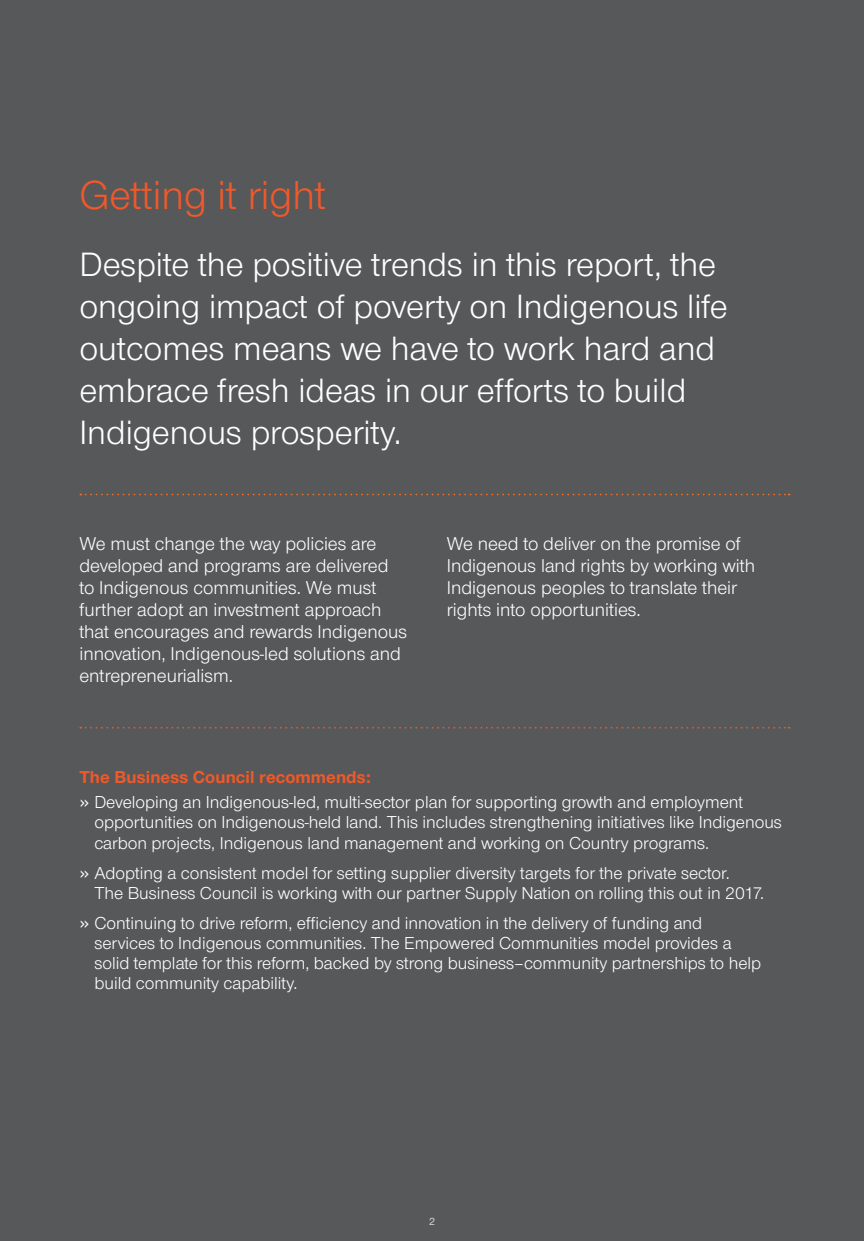
<style>
.page{position:relative;width:864px;height:1241px;background:#fff}
.page>*{position:absolute;margin:0;border:0;box-sizing:border-box;transform-origin:0 0}
.Introduction_copy{font:42px "Nimbus Sans Novus T";color:#f15929}
.Introduction_copy-2{font:35px/42px "Nimbus Sans Novus T";color:#fff}
.Body{font:19.25px/21.9px "Nimbus Sans Novus T";color:#fff}
.t1{font:17.85px/20.1px "Nimbus Sans Novus T";color:#fff}
.Heading_Level_4{font:700 17.85px "Nimbus Sans Novus T";letter-spacing:.005em;color:#f15929}
.Body-2{font:10.85px "Nimbus Sans Novus T";color:#fff}
.s1{font-family:"DIN"}
</style>
<div class="page">
<div style="left:0;top:0;width:863px;height:1240px;background:#57585a"></div>
<svg style="left:80px;top:493px;width:709px;height:2px"></svg>
<svg style="left:80px;top:726px;width:709px;height:2px"></svg>
<p class="Introduction_copy" style="left:79px;top:170px;width:248px">Getting it right</p>
<p class="Introduction_copy-2" style="left:79px;top:243px;width:649px">Despite the positive trends in this report, the ongoing impact of poverty on Indigenous life outcomes means we have to work hard and embrace fresh ideas in our efforts to build Indigenous prosperity.</p>
<p class="Body" style="left:79px;top:532px;width:329px">We must change the way policies are developed and programs are delivered to Indigenous communities. We must further adopt an investment approach that encourages and rewards Indigenous innovation, Indigenous-led solutions and entrepreneurialism.</p>
<p class="Body" style="left:446px;top:532px;width:309px">We need to deliver on the promise of Indigenous land rights by working with Indigenous peoples to translate their rights into opportunities.</p>
<p class="Heading_Level_4" style="left:79px;top:766px;width:293px">The Business Council recommends:</p>
<p class="t1" style="left:94px;top:791px;width:689px;text-indent:-15px"><span class="s1">»</span> Developing an Indigenous-led, multi-sector plan for supporting growth and employment opportunities on Indigenous-held land. This includes strengthening initiatives like Indigenous carbon projects, Indigenous land management and working on Country programs.</p>
<p class="t1" style="left:94px;top:862px;width:671px;text-indent:-15px"><span class="s1">»</span> Adopting a consistent model for setting supplier diversity targets for the private sector.<br>The Business Council is working with our partner Supply Nation on rolling this out in 2017.</p>
<p class="t1" style="left:94px;top:912px;width:668px;text-indent:-15px"><span class="s1">»</span> Continuing to drive reform, efficiency and innovation in the delivery of funding and services to Indigenous communities. The Empowered Communities model provides a solid template for this reform, backed by strong business–community partnerships to help build community capability.</p>
<p class="Body-2" style="left:429px;top:1214px;width:7px">2</p>
</div>
